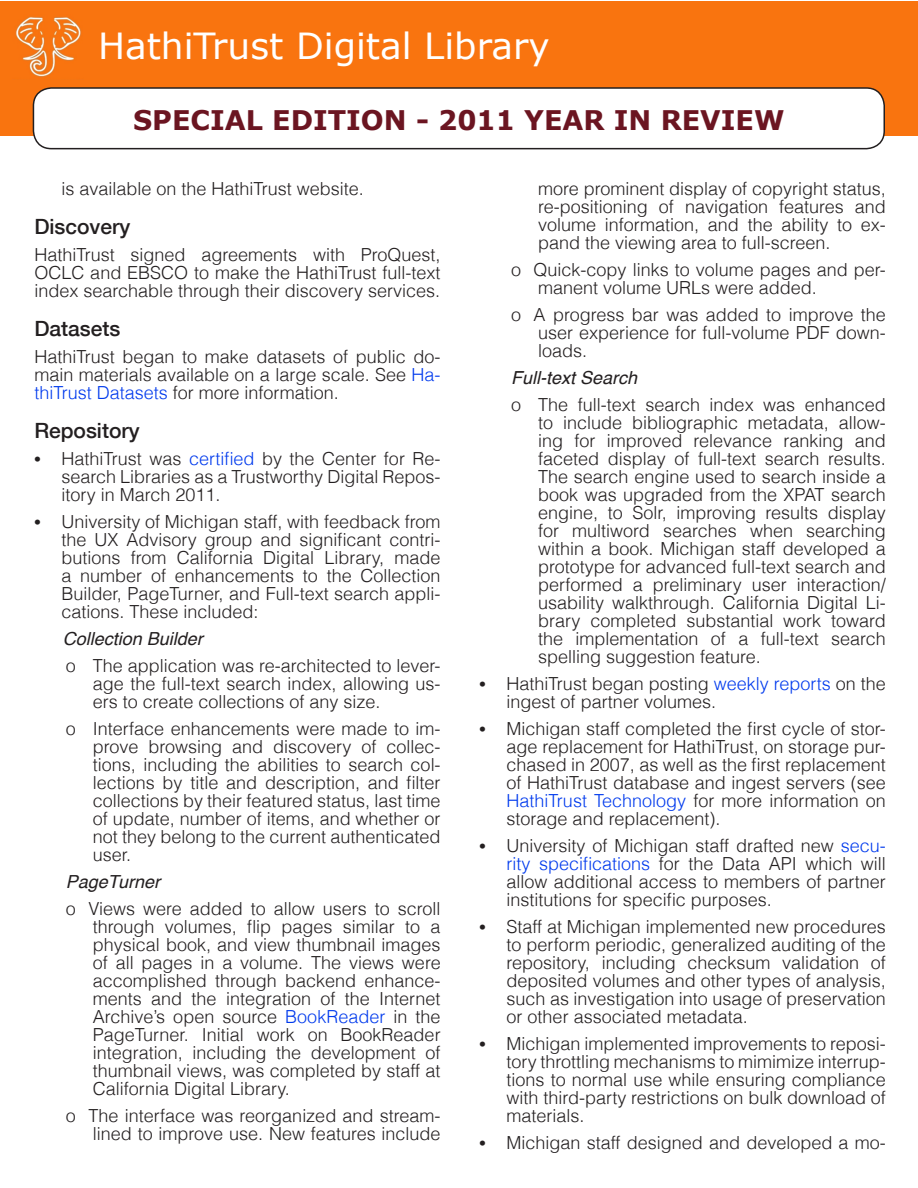
<style>
.page{position:relative;width:918px;height:1188px;background:#fff}
.page>*{position:absolute;margin:0;border:0;box-sizing:border-box;transform-origin:0 0}
.t1{font:36px "Verdana";color:#fff}
.t2{font:700 27px "Verdana";color:#6b1521}
.t3{font:500 21px "Helvetica Neue";color:#231f20}
.t4{font:300 18px/18px "Helvetica";color:#231f20;text-align:justify}
.t5{font:italic 18px "Helvetica";color:#231f20}
.s1{color:#003aed}
.s2{font-family:"Times";font-weight:400}
</style>
<div class="page">
<hr style="left:0;top:1px;width:1px;height:134px;background:#f9740f">
<div style="left:1px;top:1px;width:917px;height:134px;background:#f9740f"></div>
<img style="left:16px;top:16px;width:65px;height:61px">
<div style="left:33px;top:88px;width:851px;height:61px;background:#fff;border-radius:18px"></div>
<div style="left:33px;top:87px;width:852px;height:62px;border:2px solid #231f20;border-radius:18px"></div>
<p class="t1" style="left:98px;top:23px;width:453px">HathiTrust Digital Library</p>
<p class="t2" style="left:133px;top:103px;width:653px">SPECIAL EDITION - 2011 YEAR IN REVIEW</p>
<p class="t4" style="left:61px;top:179px;width:304px">is available on the HathiTrust website.</p>
<p class="t3" style="left:34px;top:214px;width:98px">Discovery</p>
<p class="t4" style="left:34px;top:245px;width:408px">HathiTrust signed agreements with ProQuest, OCLC and EBSCO to make the HathiTrust full-text index searchable through their discovery services.</p>
<p class="t3" style="left:34px;top:316px;width:87px">Datasets</p>
<p class="t4" style="left:34px;top:347px;width:408px">HathiTrust began to make datasets of public do&shy;main materials available on a large scale. See <span class="s1">Ha&shy;thiTrust Datasets</span> for more information.</p>
<p class="t3" style="left:34px;top:418px;width:107px">Repository</p>
<p class="t4" style="left:61px;top:449px;width:381px;text-indent:-27px"><span class="s2">•</span> HathiTrust was <span class="s1">certified</span> by the Center for Re&shy;search Libraries as a Trustworthy Digital Repos&shy;itory in March 2011.</p>
<p class="t4" style="left:61px;top:512px;width:381px;text-indent:-27px"><span class="s2">•</span> University of Michigan staff, with feedback from the UX Advisory group and significant contri&shy;butions from California Digital Library, made a number of enhancements to the Collection Builder, PageTurner, and Full-text search appli&shy;cations. These included:</p>
<p class="t5" style="left:63px;top:624px;width:142px">Collection Builder</p>
<p class="t4" style="left:93px;top:656px;width:349px;text-indent:-27px">o The application was re-architected to lever&shy;age the full-text search index, allowing us&shy;ers to create collections of any size.</p>
<p class="t4" style="left:93px;top:719px;width:349px;text-indent:-27px">o Interface enhancements were made to im&shy;prove browsing and discovery of collec&shy;tions, including the abilities to search col&shy;lections by title and description, and filter collections by their featured status, last time of update, number of items, and whether or not they belong to the current authenticated user.</p>
<p class="t5" style="left:66px;top:867px;width:96px">PageTurner</p>
<p class="t4" style="left:93px;top:899px;width:349px;text-indent:-27px">o Views were added to allow users to scroll through volumes, flip pages similar to a physical book, and view thumbnail images of all pages in a volume. The views were accomplished through backend enhance&shy;ments and the integration of the Internet Archive’s open source <span class="s1">BookReader</span> in the PageTurner. Initial work on BookReader integration, including the development of thumbnail views, was completed by staff at California Digital Library.</p>
<p class="t4" style="left:66px;top:1106px;width:376px;text-align:right">o The interface was reorganized and stream&shy;lined to improve use. New features include</p>
<p class="t4" style="left:538px;top:179px;width:349px">more prominent display of copyright status, re-positioning of navigation features and volume information, and the ability to ex&shy;pand the viewing area to full-screen.</p>
<p class="t4" style="left:538px;top:260px;width:349px;text-indent:-27px">o Quick-copy links to volume pages and per&shy;manent volume URLs were added.</p>
<p class="t4" style="left:538px;top:305px;width:349px;text-indent:-27px">o A progress bar was added to improve the user experience for full-volume PDF down&shy;loads.</p>
<p class="t5" style="left:511px;top:363px;width:128px">Full-text Search</p>
<p class="t4" style="left:538px;top:395px;width:349px;text-indent:-27px">o The full-text search index was enhanced to include bibliographic metadata, allow&shy;ing for improved relevance ranking and faceted display of full-text search results.<br>The search engine used to search inside a book was upgraded from the XPAT search engine, to Solr, improving results display for multiword searches when searching within a book. Michigan staff developed a prototype for advanced full-text search and performed a preliminary user interaction/ usability walkthrough. California Digital Li&shy;brary completed substantial work toward the implementation of a full-text search spelling suggestion feature.</p>
<p class="t4" style="left:507px;top:674px;width:381px;text-indent:-27px"><span class="s2">•</span> HathiTrust began posting <span class="s1">weekly reports</span> on the ingest of partner volumes.</p>
<p class="t4" style="left:507px;top:719px;width:381px;text-indent:-27px"><span class="s2">•</span> Michigan staff completed the first cycle of stor&shy;age replacement for HathiTrust, on storage pur&shy;chased in 2007, as well as the first replacement of HathiTrust database and ingest servers (see <span class="s1">HathiTrust Technology</span> for more information on storage and replacement).</p>
<p class="t4" style="left:507px;top:836px;width:381px;text-indent:-27px"><span class="s2">•</span> University of Michigan staff drafted new <span class="s1">secu&shy;rity specifications</span> for the Data API which will allow additional access to members of partner institutions for specific purposes.</p>
<p class="t4" style="left:507px;top:917px;width:381px;text-indent:-27px"><span class="s2">•</span> Staff at Michigan implemented new procedures to perform periodic, generalized auditing of the repository, including checksum validation of deposited volumes and other types of analysis, such as investigation into usage of preservation or other associated metadata.</p>
<p class="t4" style="left:507px;top:1034px;width:381px;text-indent:-27px"><span class="s2">•</span> Michigan implemented improvements to reposi&shy;tory throttling mechanisms to mimimize interrup&shy;tions to normal use while ensuring compliance with third-party restrictions on bulk download of materials.</p>
<p class="t4" style="left:480px;top:1133px;width:408px"><span class="s2">•</span> Michigan staff designed and developed a mo-</p>
</div>
